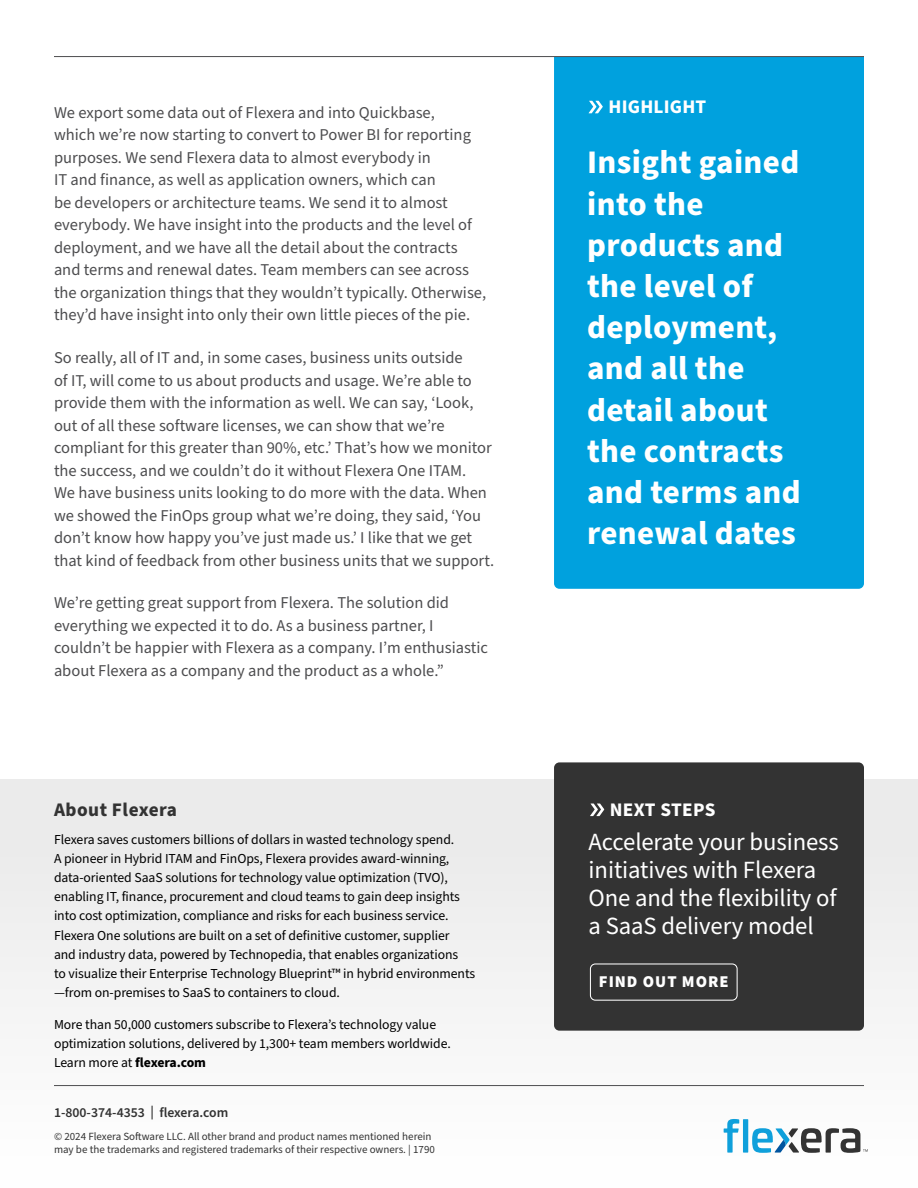
<style>
.page{position:relative;width:918px;height:1188px;background:#fff}
.page>*{position:absolute;margin:0;border:0;box-sizing:border-box;transform-origin:0 0}
.t1{font:700 33px/41.2px "Source Sans Pro";letter-spacing:.01em;color:#fff}
.t2{font:24.75px/27.9px "Source Sans Pro";letter-spacing:-.005em;color:#fff}
.t3{font:700 19.2px "Source Sans Pro";letter-spacing:.01em;color:#fff}
.t4{font:700 19.2px "Source Sans Pro";letter-spacing:.025em;color:#333}
.t5{font:16.5px/22.5px "Source Sans Pro";color:#4d4d4f}
.t6{font:900 16.5px "Source Sans Pro";letter-spacing:.06em;color:#fff}
.t7{font:13.8px/19.2px "Source Sans Pro";letter-spacing:-.005em;color:#000}
.t8{font:600 13.8px "Source Sans Pro";color:#333}
.t9{font:10.95px/13.2px "Source Sans Pro";color:#333}
.s1{font-weight:700}
</style>
<div class="page">
<div style="left:554px;top:57px;width:310px;height:532px;background:#00a1de"></div>
<svg style="left:589px;top:101px;width:14px;height:12px"></svg>
<hr style="left:54px;top:56px;width:810px;height:1px;background:#4d4d4f">
<div style="left:0;top:780px;width:918px;height:408px;background:#f5f5f5"></div>
<svg style="left:724px;top:1119px;width:15px;height:34px"></svg>
<div style="left:743px;top:1119px;width:5px;height:34px;background:#0fa0db"></div>
<svg style="left:752px;top:1128px;width:116px;height:25px"></svg>
<hr style="left:54px;top:1085px;width:810px;height:1px;background:#4d4d4f">
<div style="left:554px;top:762px;width:310px;height:269px;background:#333;border-radius:5px"></div>
<svg style="left:590px;top:804px;width:14px;height:12px"></svg>
<div style="left:590px;top:963px;width:148px;height:38px;border:1px solid #fff;border-radius:5px"></div>
<p class="t5" style="left:54px;top:102px;width:434px">We export some data out of Flexera and into Quickbase,<br>which we’re now starting to convert to Power BI for reporting purposes. We send Flexera data to almost everybody in<br>IT and finance, as well as application owners, which can<br>be developers or architecture teams. We send it to almost everybody. We have insight into the products and the level of deployment, and we have all the detail about the contracts and terms and renewal dates. Team members can see across the organization things that they wouldn’t typically. Otherwise, they’d have insight into only their own little pieces of the pie.</p>
<p class="t5" style="left:54px;top:347px;width:442px">So really, all of IT and, in some cases, business units outside<br>of IT, will come to us about products and usage. We’re able to provide them with the information as well. We can say, ‘Look, out of all these software licenses, we can show that we’re compliant for this greater than 90%, etc.’ That’s how we monitor the success, and we couldn’t do it without Flexera One ITAM.<br>We have business units looking to do more with the data. When we showed the FinOps group what we’re doing, they said, ‘You don’t know how happy you’ve just made us.’ I like that we get that kind of feedback from other business units that we support.</p>
<p class="t5" style="left:54px;top:592px;width:436px">We’re getting great support from Flexera. The solution did everything we expected it to do. As a business partner, I couldn’t be happier with Flexera as a company. I’m enthusiastic about Flexera as a company and the product as a whole.”</p>
<p class="t4" style="left:54px;top:797px;width:125px">About Flexera</p>
<p class="t7" style="left:54px;top:830px;width:423px">Flexera saves customers billions of dollars in wasted technology spend.<br>A pioneer in Hybrid ITAM and FinOps, Flexera provides award-winning, data-oriented SaaS solutions for technology value optimization (TVO), enabling IT, finance, procurement and cloud teams to gain deep insights into cost optimization, compliance and risks for each business service.<br>Flexera One solutions are built on a set of definitive customer, supplier<br>and industry data, powered by Technopedia, that enables organizations<br>to visualize their Enterprise Technology Blueprint™ in hybrid environments —from on-premises to SaaS to containers to cloud.</p>
<p class="t7" style="left:54px;top:1015px;width:399px">More than 50,000 customers subscribe to Flexera’s technology value optimization solutions, delivered by 1,300+ team members worldwide.<br>Learn more at <span class="s1">flexera.com</span></p>
<p class="t8" style="left:54px;top:1103px;width:176px">1-800-374-4353 | flexera.com</p>
<p class="t9" style="left:54px;top:1130px;width:382px">© 2024 Flexera Software LLC. All other brand and product names mentioned herein may be the trademarks and registered trademarks of their respective owners. | 1790</p>
<p class="t3" style="left:609px;top:94px;width:99px">HIGHLIGHT</p>
<h1 class="t1" style="left:587px;top:143px;width:215px">Insight gained into the products and the level of deployment, and all the detail about the contracts and terms and renewal dates</h1>
<p class="t3" style="left:610px;top:796px;width:107px">NEXT STEPS</p>
<h2 class="t2" style="left:589px;top:829px;width:252px">Accelerate your business initiatives with Flexera<br>One and the flexibility of a SaaS delivery model</h2>
<p class="t6" style="left:599px;top:970px;width:131px">FIND OUT MORE</p>
</div>
